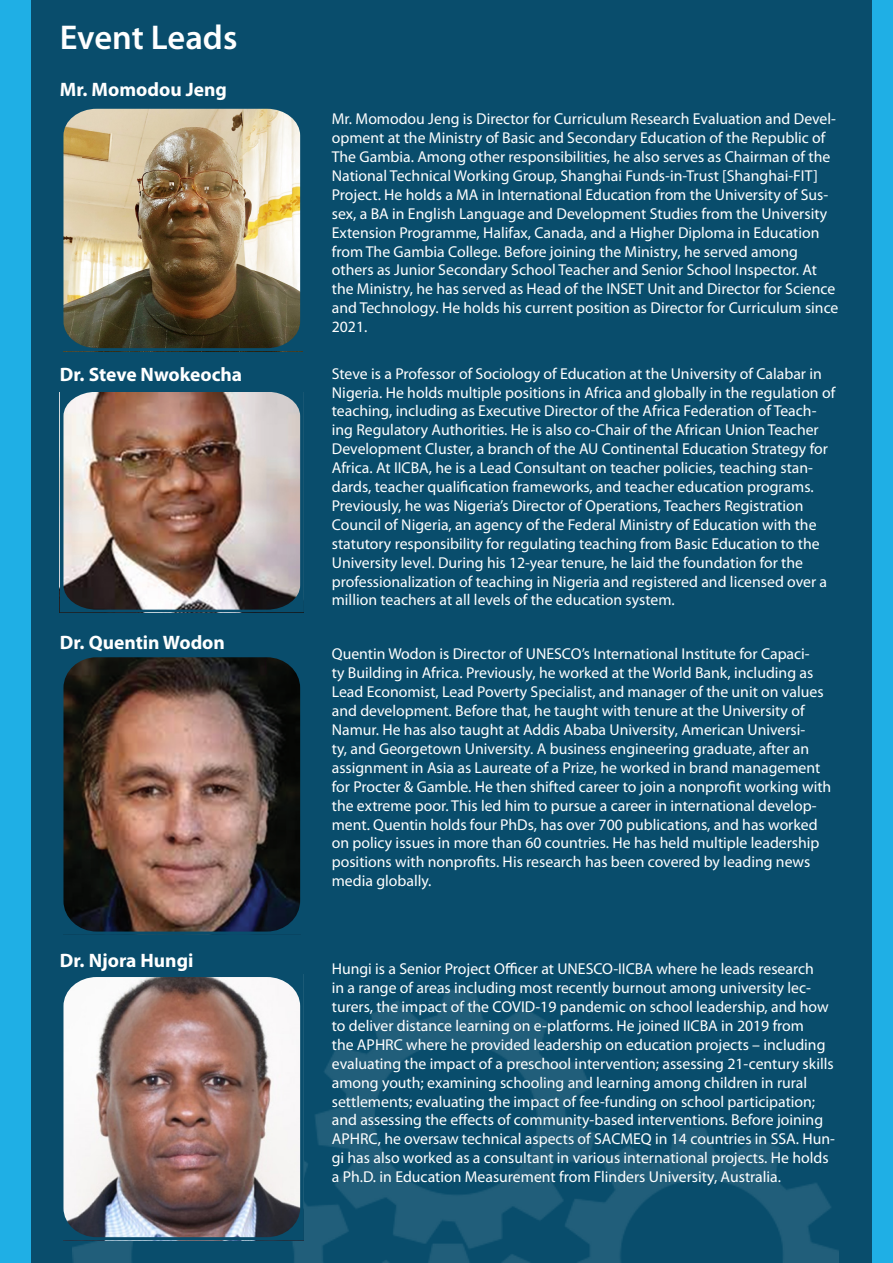
<style>
.page{position:relative;width:893px;height:1263px;background:#1fafe5}
.page>*{position:absolute;margin:0;border:0;box-sizing:border-box;transform-origin:0 0}
.t1{font:600 34.5px "Myriad Pro";letter-spacing:-.005em;color:#fff}
.t2{font:700 19.5px "Myriad Pro";color:#fff}
.t3{font:15.75px/18.9px "Myriad Pro";color:#fff}
</style>
<div class="page">
<div style="left:31px;top:0;width:840px;height:1263px;background:#094d6c"></div>
<img style="left:73px;top:990px;width:766px;height:273px">
<img style="left:63px;top:657px;width:238px;height:278px">
<img style="left:63px;top:974px;width:241px;height:266px">
<img style="left:63px;top:108px;width:238px;height:241px">
<img style="left:63px;top:392px;width:241px;height:218px">
<p class="t1" style="left:60px;top:15px;width:179px">Event Leads</p>
<p class="t2" style="left:60px;top:76px;width:168px">Mr. Momodou Jeng</p>
<p class="t2" style="left:60px;top:362px;width:184px">Dr. Steve Nwokeocha</p>
<p class="t2" style="left:60px;top:629px;width:167px">Dr. Quentin Wodon</p>
<p class="t2" style="left:60px;top:947px;width:135px">Dr. Njora Hungi</p>
<p class="t3" style="left:332px;top:109px;width:508px">Mr. Momodou Jeng is Director for Curriculum Research Evaluation and Devel&shy;opment at the Ministry of Basic and Secondary Education of the Republic of The Gambia. Among other responsibilities, he also serves as Chairman of the National Technical Working Group, Shanghai Funds-in-Trust [Shanghai-FIT] Project. He holds a MA in International Education from the University of Sus&shy;sex, a BA in English Language and Development Studies from the University Extension Programme, Halifax, Canada, and a Higher Diploma in Education from The Gambia College. Before joining the Ministry, he served among others as Junior Secondary School Teacher and Senior School Inspector. At the Ministry, he has served as Head of the INSET Unit and Director for Science and Technology. He holds his current position as Director for Curriculum since 2021.</p>
<p class="t3" style="left:332px;top:364px;width:505px">Steve is a Professor of Sociology of Education at the University of Calabar in Nigeria. He holds multiple positions in Africa and globally in the regulation of teaching, including as Executive Director of the Africa Federation of Teach&shy;ing Regulatory Authorities. He is also co-Chair of the African Union Teacher Development Cluster, a branch of the AU Continental Education Strategy for Africa. At IICBA, he is a Lead Consultant on teacher policies, teaching stan&shy;dards, teacher qualification frameworks, and teacher education programs.<br>Previously, he was Nigeria’s Director of Operations, Teachers Registration Council of Nigeria, an agency of the Federal Ministry of Education with the statutory responsibility for regulating teaching from Basic Education to the University level. During his 12-year tenure, he laid the foundation for the professionalization of teaching in Nigeria and registered and licensed over a million teachers at all levels of the education system.</p>
<p class="t3" style="left:332px;top:644px;width:501px">Quentin Wodon is Director of UNESCO’s International Institute for Capaci-<br>ty Building in Africa. Previously, he worked at the World Bank, including as Lead Economist, Lead Poverty Specialist, and manager of the unit on values and development. Before that, he taught with tenure at the University of Namur. He has also taught at Addis Ababa University, American Universi-<br>ty, and Georgetown University. A business engineering graduate, after an assignment in Asia as Laureate of a Prize, he worked in brand management for Procter &amp; Gamble. He then shifted career to join a nonprofit working with the extreme poor. This led him to pursue a career in international develop&shy;ment. Quentin holds four PhDs, has over 700 publications, and has worked on policy issues in more than 60 countries. He has held multiple leadership positions with nonprofits. His research has been covered by leading news media globally.</p>
<p class="t3" style="left:332px;top:959px;width:505px">Hungi is a Senior Project Officer at UNESCO-IICBA where he leads research<br>in a range of areas including most recently burnout among university lec&shy;turers, the impact of the COVID-19 pandemic on school leadership, and how to deliver distance learning on e-platforms. He joined IICBA in 2019 from<br>the APHRC where he provided leadership on education projects – including evaluating the impact of a preschool intervention; assessing 21-century skills among youth; examining schooling and learning among children in rural settlements; evaluating the impact of fee-funding on school participation; and assessing the effects of community-based interventions. Before joining APHRC, he oversaw technical aspects of SACMEQ in 14 countries in SSA. Hun&shy;gi has also worked as a consultant in various international projects. He holds a Ph.D. in Education Measurement from Flinders University, Australia.</p>
</div>
